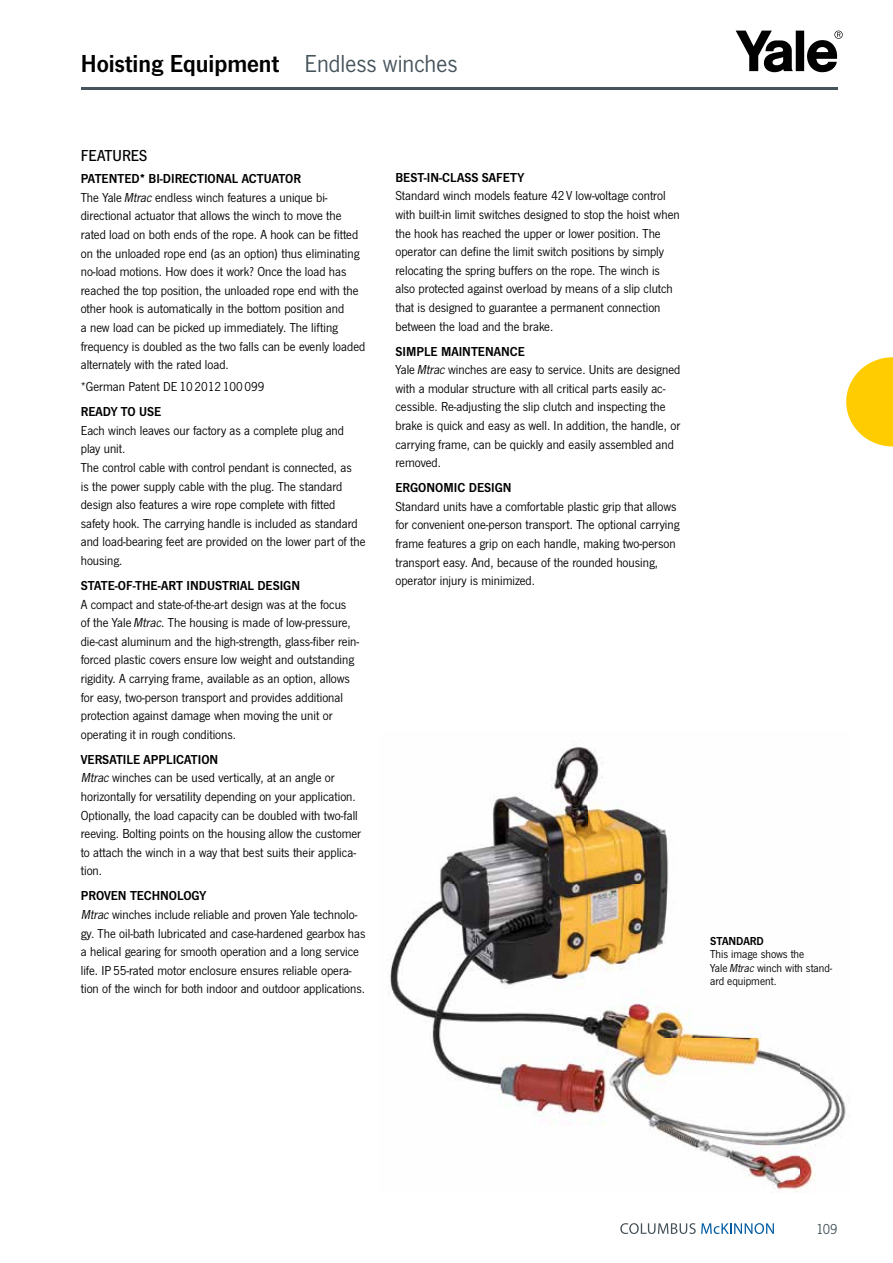
<style>
.page{position:relative;width:893px;height:1263px;background:#fff}
.page>*{position:absolute;margin:0;border:0;box-sizing:border-box;transform-origin:0 0}
.t1{font:25.5px "News Got Dem";color:#000}
.t2{font:500 16.5px "News Got";color:#000}
.t3{font:15px "News Got";color:#46535b}
.t4{font:13.5px/18.6px "News Got";color:#000}
.t5{font:13.5px "News Got Dem";color:#000}
.t6{font:12px/13.5px "News Got";color:#000}
.t7{font:12px "News Got Dem";color:#000}
.s1{font-family:"News Got";color:#46535b}
.s2{font-style:italic}
</style>
<div class="page">
<svg style="left:736px;top:31px;width:107px;height:41px"></svg>
<hr style="left:81px;top:87px;width:757px;height:2px;background:#46535b">
<svg style="left:620px;top:1223px;width:154px;height:11px"></svg>
<svg style="left:846px;top:357px;width:47px;height:89px"></svg>
<img style="left:388px;top:744px;width:462px;height:449px">
<h1 class="t1" style="left:81px;top:49px;width:378px">Hoisting Equipment <span class="s1">Endless winches</span></h1>
<p class="t2" style="left:81px;top:147px;width:68px">FEATURES</p>
<p class="t5" style="left:81px;top:171px;width:222px">PATENTED* BI-DIRECTIONAL ACTUATOR</p>
<p class="t4" style="left:81px;top:188px;width:286px">The Yale <span class="s2">Mtrac</span> endless winch features a unique bi&shy;directional actuator that allows the winch to move the rated load on both ends of the rope. A hook can be fitted on the unloaded rope end (as an option) thus eliminating no-load motions. How does it work? Once the load has reached the top position, the unloaded rope end with the other hook is automatically in the bottom position and<br>a new load can be picked up immediately. The lifting frequency is doubled as the two falls can be evenly loaded alternately with the rated load.</p>
<p class="t4" style="left:81px;top:378px;width:185px">*German Patent DE 10 2012 100 099</p>
<p class="t5" style="left:81px;top:404px;width:82px">READY TO USE</p>
<p class="t4" style="left:81px;top:421px;width:286px">Each winch leaves our factory as a complete plug and play unit.<br>The control cable with control pendant is connected, as<br>is the power supply cable with the plug. The standard design also features a wire rope complete with fitted safety hook. The carrying handle is included as standard and load-bearing feet are provided on the lower part of the housing.</p>
<p class="t5" style="left:81px;top:578px;width:221px">STATE-OF-THE-ART INDUSTRIAL DESIGN</p>
<p class="t4" style="left:81px;top:595px;width:280px">A compact and state-of-the-art design was at the focus<br>of the Yale <span class="s2">Mtrac</span>. The housing is made of low-pressure, die-cast aluminum and the high-strength, glass-fiber rein&shy;forced plastic covers ensure low weight and outstanding rigidity. A carrying frame, available as an option, allows for easy, two-person transport and provides additional protection against damage when moving the unit or operating it in rough conditions.</p>
<p class="t5" style="left:81px;top:751px;width:139px">VERSATILE APPLICATION</p>
<p class="t4" style="left:81px;top:769px;width:282px"><span class="s2">Mtrac</span> winches can be used vertically, at an angle or horizontally for versatility depending on your application.<br>Optionally, the load capaci ty can be doubled with two-fall reeving. Bolting points on the housing allow the customer to attach the winch in a way that best suits their applica&shy;tion.</p>
<p class="t5" style="left:81px;top:888px;width:127px">PROVEN TECHNOLOGY</p>
<p class="t4" style="left:81px;top:905px;width:286px"><span class="s2">Mtrac</span> winches include reliable and proven Yale technolo&shy;gy. The oil-bath lubricated and case-hardened gearbox has a helical gearing for smooth operation and a long service life. IP 55-rated motor enclosure ensures reliable opera&shy;tion of the winch for both indoor and outdoor applications.</p>
<p class="t5" style="left:395px;top:169px;width:130px">BEST-IN-CLASS SAFETY</p>
<p class="t4" style="left:395px;top:187px;width:286px">Standard winch models feature 42 V low-voltage control with built-in limit switches designed to stop the hoist when the hook has reached the upper or lower position. The operator can define the limit switch positions by simply relocating the spring buffers on the rope. The winch is also protected against overload by means of a slip clutch that is designed to guarantee a permanent connection between the load and the brake.</p>
<p class="t5" style="left:395px;top:343px;width:131px">SIMPLE MAINTENANCE</p>
<p class="t4" style="left:395px;top:361px;width:286px">Yale <span class="s2">Mtrac</span> winches are easy to service. Units are designed with a modular structure with all critical parts easily ac&shy;cessible. Re-adjusting the slip clutch and inspecting the brake is quick and easy as well. In addition, the handle, or carrying frame, can be quickly and easily assembled and removed.</p>
<p class="t5" style="left:395px;top:480px;width:118px">ERGONOMIC DESIGN</p>
<p class="t4" style="left:395px;top:497px;width:285px">Standard units have a comfortable plastic grip that allows for conven ient one-person transport. The optional carrying frame features a grip on each handle, making two-person transport easy. And, because of the rounded housing, operator injury is minimized.</p>
<p class="t7" style="left:710px;top:933px;width:55px">STANDARD</p>
<p class="t6" style="left:710px;top:947px;width:124px">This image shows the<br>Yale <span class="s2">Mtrac</span> winch with stand&shy;ard equipment.</p>
<p class="t3" style="left:816px;top:1221px;width:23px">109</p>
</div>
